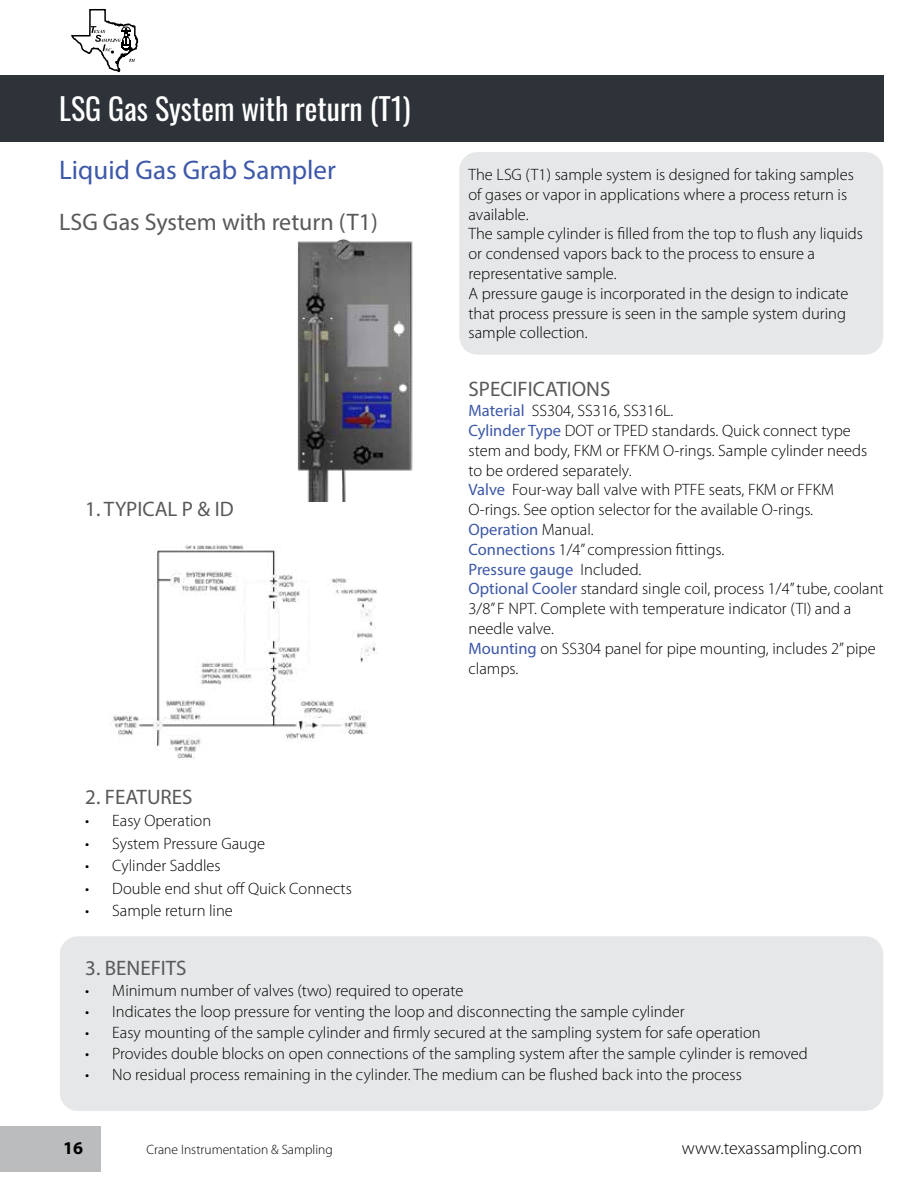
<style>
.page{position:relative;width:918px;height:1188px;background:#fff}
.page>*{position:absolute;margin:0;border:0;box-sizing:border-box;transform-origin:0 0}
.t1{font:30px "Oswald";color:#fff}
.t2{font:27px "Myriad Pro";color:#3c58a8}
.t3{font:24px "Myriad Pro";color:#58595b}
.t4{font:21px "Myriad Pro";color:#58595b}
.t5{font:300 18px "Myriad Pro";color:#000}
.t6{font:700 18px "Myriad Pro";color:#000}
.t7{font:300 16.5px/19.8px "Myriad Pro";color:#000}
.t8{font:300 13.5px "Myriad Pro";color:#000}
.s1{font-weight:400;color:#3c58a8}
</style>
<div class="page">
<div style="left:0;top:1127px;width:101px;height:45px;background:#babcbe"></div>
<div style="left:0;top:76px;width:884px;height:66px;background:#2d3339"></div>
<svg style="left:70px;top:8px;width:69px;height:68px"></svg>
<div style="left:60px;top:936px;width:823px;height:175px;background:#e6e7e8;border-radius:18px"></div>
<div style="left:459px;top:152px;width:424px;height:203px;background:#e6e7e8;border-radius:18px"></div>
<img style="left:297px;top:238px;width:179px;height:263px">
<img style="left:112px;top:544px;width:265px;height:216px">
<h1 class="t1" style="left:59px;top:82px;width:353px">LSG Gas System with return (T1)</h1>
<h2 class="t2" style="left:59px;top:153px;width:278px">Liquid Gas Grab Sampler</h2>
<h3 class="t3" style="left:59px;top:207px;width:320px">LSG Gas System with return (T1)</h3>
<p class="t4" style="left:85px;top:496px;width:150px">1. TYPICAL P &amp; ID</p>
<p class="t4" style="left:85px;top:784px;width:109px">2. FEATURES</p>
<p class="t7" style="left:85px;top:811px;width:127px">• Easy Operation</p>
<p class="t7" style="left:85px;top:833px;width:181px">• System Pressure Gauge</p>
<p class="t7" style="left:85px;top:856px;width:137px">• Cylinder Saddles</p>
<p class="t7" style="left:85px;top:878px;width:268px">• Double end shut off Quick Connects</p>
<p class="t7" style="left:85px;top:901px;width:149px">• Sample return line</p>
<p class="t7" style="left:469px;top:165px;width:396px">The LSG (T1) sample system is designed for taking samples of gases or vapor in applications where a process return is available.<br>The sample cylinder is filled from the top to flush any liquids or condensed vapors back to the process to ensure a representative sample.<br>A pressure gauge is incorporated in the design to indicate that process pressure is seen in the sample system during sample collection.</p>
<p class="t4" style="left:469px;top:376px;width:143px">SPECIFICATIONS</p>
<p class="t7" style="left:469px;top:401px;width:417px"><span class="s1">Material</span> SS304, SS316, SS316L.<br><span class="s1">Cylinder Type</span> DOT or TPED standards. Quick connect type stem and body, FKM or FFKM O-rings. Sample cylinder needs to be ordered separately.<br><span class="s1">Valve</span> Four-way ball valve with PTFE seats, FKM or FFKM O-rings. See option selector for the available O-rings.<br><span class="s1">Operation</span> Manual.<br><span class="s1">Connections</span> 1/4” compression fittings.<br><span class="s1">Pressure gauge</span> Included.<br><span class="s1">Optional Cooler</span> standard single coil, process 1/4” tube, coolant 3/8” F NPT. Complete with temperature indicator (TI) and a needle valve.<br><span class="s1">Mounting</span> on SS304 panel for pipe mounting, includes 2” pipe clamps.</p>
<p class="t4" style="left:85px;top:955px;width:103px">3. BENEFITS</p>
<p class="t7" style="left:85px;top:981px;width:380px">• Minimum number of valves (two) required to operate</p>
<p class="t7" style="left:85px;top:1002px;width:601px">• Indicates the loop pressure for venting the loop and disconnecting the sample cylinder</p>
<p class="t7" style="left:85px;top:1023px;width:677px">• Easy mounting of the sample cylinder and firmly secured at the sampling system for safe operation</p>
<p class="t7" style="left:85px;top:1044px;width:724px">• Provides double blocks on open connections of the sampling system after the sample cylinder is removed</p>
<p class="t7" style="left:85px;top:1065px;width:658px">• No residual process remaining in the cylinder. The medium can be flushed back into the process</p>
<p class="t6" style="left:63px;top:1138px;width:21px">16</p>
<p class="t8" style="left:146px;top:1141px;width:188px">Crane Instrumentation &amp; Sampling</p>
<p class="t5" style="left:682px;top:1137px;width:182px">www.texassampling.com</p>
</div>
